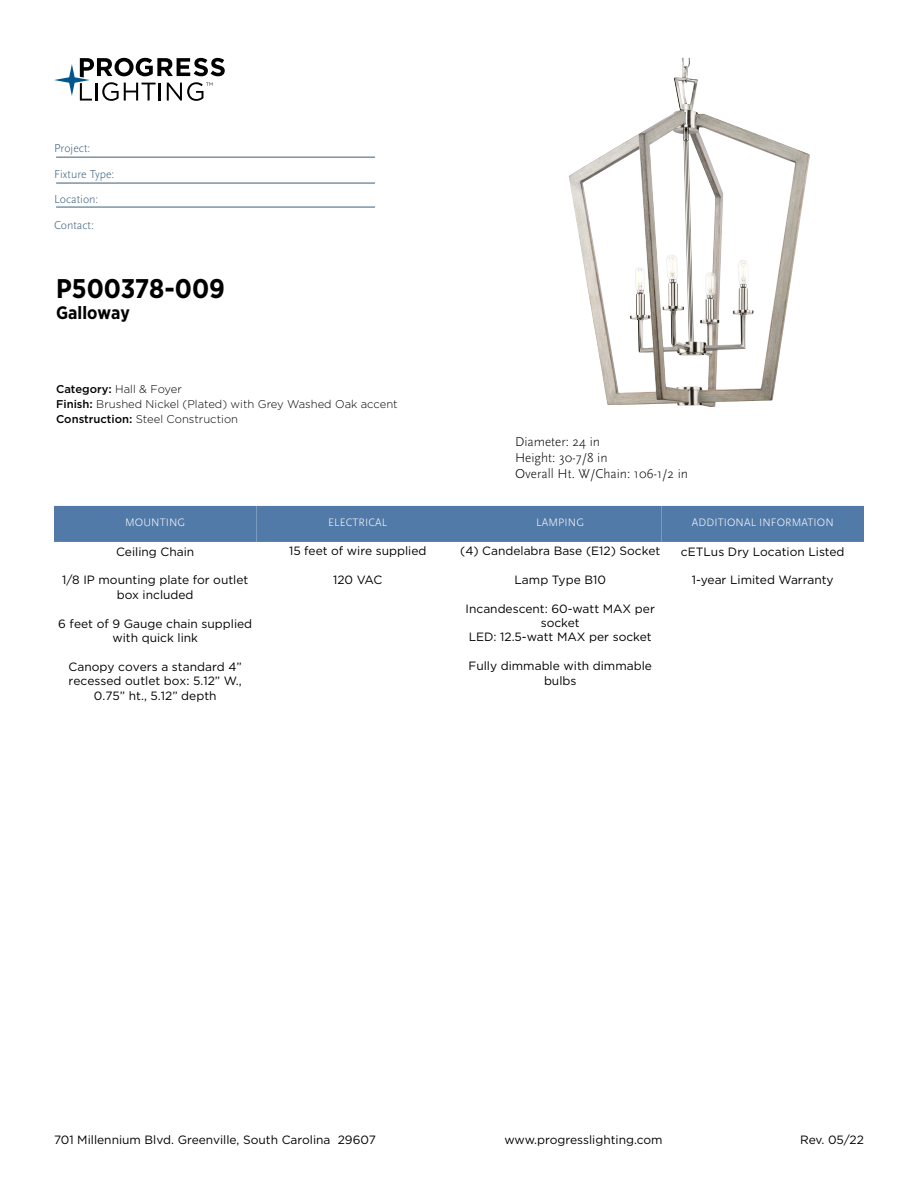
<style>
.page{position:relative;width:918px;height:1188px;background:#fff}
.page>*{position:absolute;margin:0;border:0;box-sizing:border-box;transform-origin:0 0}
.t1{font:700 27px "Gotham Narrow";color:#000}
.t2{font:700 18px "Gotham Narrow";color:#000}
.t3{font:300 13.5px/16.2px "Scala Sans Pro";color:#000}
.t4{font:12px/14.4px "Gotham";color:#000;text-align:center}
.t5{font:300 12px/25.5px "Scala Sans Pro";color:#3b5e7b}
.t6{font:300 11.25px/15px "Gotham";color:#000}
.t7{font:300 11.25px "Scala Sans Pro";letter-spacing:.01em;color:#fff}
.s1{font-weight:500}
</style>
<div class="page">
<svg style="left:54px;top:58px;width:171px;height:43px"></svg>
<hr style="left:56px;top:157px;width:319px;height:1px;background:#3b5e7b">
<hr style="left:56px;top:183px;width:319px;height:1px;background:#3b5e7b">
<hr style="left:56px;top:207px;width:319px;height:1px;background:#3b5e7b">
<img style="left:569px;top:58px;width:241px;height:349px">
<div style="left:54px;top:506px;width:202px;height:36px;background:#527aa8"></div>
<div style="left:256px;top:506px;width:203px;height:36px;background:#527aa8"></div>
<div style="left:459px;top:506px;width:203px;height:36px;background:#527aa8"></div>
<div style="left:662px;top:506px;width:202px;height:36px;background:#527aa8"></div>
<p class="t5" style="left:54px;top:135px;width:62px">Project:<br>Fixture Type:<br>Location:<br>Contact:</p>
<h1 class="t1" style="left:56px;top:271px;width:170px">P500378-009</h1>
<h2 class="t2" style="left:56px;top:301px;width:75px">Galloway</h2>
<p class="t6" style="left:56px;top:381px;width:343px"><span class="s1">Category:</span> Hall &amp; Foyer<br><span class="s1">Finish:</span> Brushed Nickel (Plated) with Grey Washed Oak accent<br><span class="s1">Construction:</span> Steel Construction</p>
<p class="t7" style="left:125px;top:516px;width:62px">MOUNTING</p>
<p class="t4" style="left:116px;top:544px;width:80px">Ceiling Chain</p>
<p class="t4" style="left:62px;top:573px;width:188px">1/8 IP mounting plate for outlet box included</p>
<p class="t4" style="left:58px;top:616px;width:195px">6 feet of 9 Gauge chain supplied with quick link</p>
<p class="t4" style="left:69px;top:659px;width:175px">Canopy covers a standard 4” recessed outlet box: 5.12” W.,<br>0.75” ht., 5.12” depth</p>
<p class="t7" style="left:328px;top:516px;width:61px">ELECTRICAL</p>
<p class="t4" style="left:289px;top:543px;width:139px">15 feet of wire supplied</p>
<p class="t4" style="left:333px;top:572px;width:51px">120 VAC</p>
<p class="t3" style="left:515px;top:434px;width:175px">Diameter: 24 in<br>Height: 30-7/8 in<br>Overall Ht. W/Chain: 106-1/2 in</p>
<p class="t7" style="left:536px;top:516px;width:49px">LAMPING</p>
<p class="t4" style="left:460px;top:543px;width:202px">(4) Candelabra Base (E12) Socket</p>
<p class="t4" style="left:515px;top:572px;width:93px">Lamp Type B10</p>
<p class="t4" style="left:466px;top:601px;width:191px">Incandescent: 60-watt MAX per socket<br>LED: 12.5-watt MAX per socket</p>
<p class="t4" style="left:469px;top:658px;width:185px">Fully dimmable with dimmable bulbs</p>
<p class="t7" style="left:692px;top:516px;width:143px">ADDITIONAL INFORMATION</p>
<p class="t4" style="left:681px;top:544px;width:165px">cETLus Dry Location Listed</p>
<p class="t4" style="left:692px;top:573px;width:143px">1-year Limited Warranty</p>
<p class="t4" style="left:54px;top:1132px;width:323px">701 Millennium Blvd. Greenville, South Carolina 29607</p>
<p class="t4" style="left:504px;top:1132px;width:160px">www.progresslighting.com</p>
<p class="t4" style="left:800px;top:1132px;width:65px">Rev. 05/22</p>
</div>
